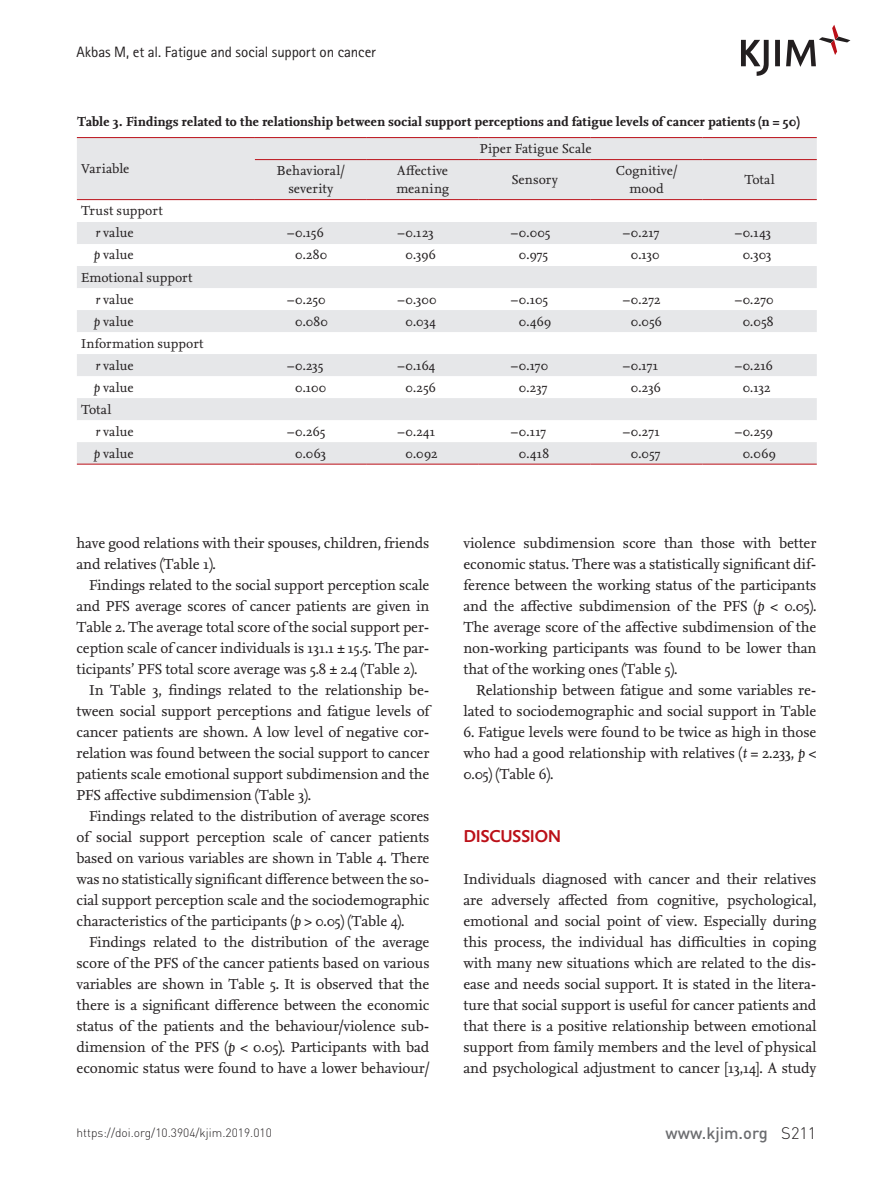
<style>
.page{position:relative;width:893px;height:1191px;background:#fff}
.page>*{position:absolute;margin:0;border:0;box-sizing:border-box;transform-origin:0 0}
.제목1{font:700 18px "Nexus Sans";letter-spacing:-.015em;color:#bb1018}
.t1{font:500 16.5px "DIN Pro";color:#6c6d70}
.들였쓰기_본문{font:15px/21px "Nexus Serif";letter-spacing:-.01em;color:#231f20;text-align:justify}
.본문첫단락{font:15px/21px "Nexus Serif";letter-spacing:-.01em;color:#231f20;text-align:justify}
.t2{font:15px "Rotis Sans Serif Std";letter-spacing:-.01em;color:#231f20}
.테이블{font:13.5px/18px "Nexus Serif";letter-spacing:.01em;color:#231f20}
.테이블제목{font:700 13.5px "Nexus Serif";letter-spacing:.005em;color:#231f20}
.t3{font:300 12px "DIN Pro";color:#231f20}
.s1{font-style:italic}
.s2{font-weight:300;color:#231f20}
</style>
<div class="page">
<svg style="left:741px;top:25px;width:109px;height:51px"></svg>
<svg style="left:77px;top:138px;width:740px;height:326px;fill:#e6e7e9"></svg>
<hr style="left:255px;top:159px;width:112px;height:1px;background:#bb1018">
<hr style="left:367px;top:159px;width:112px;height:1px;background:#bb1018">
<hr style="left:479px;top:159px;width:112px;height:1px;background:#bb1018">
<hr style="left:591px;top:159px;width:112px;height:1px;background:#bb1018">
<hr style="left:703px;top:159px;width:114px;height:1px;background:#bb1018">
<hr style="left:77px;top:137px;width:178px;height:1px;background:#bb1018">
<hr style="left:255px;top:137px;width:112px;height:1px;background:#bb1018">
<hr style="left:367px;top:137px;width:112px;height:1px;background:#bb1018">
<hr style="left:479px;top:137px;width:112px;height:1px;background:#bb1018">
<hr style="left:591px;top:137px;width:112px;height:1px;background:#bb1018">
<hr style="left:703px;top:137px;width:114px;height:1px;background:#bb1018">
<hr style="left:77px;top:199px;width:178px;height:1px;background:#bb1018">
<hr style="left:255px;top:199px;width:112px;height:1px;background:#bb1018">
<hr style="left:367px;top:199px;width:112px;height:1px;background:#bb1018">
<hr style="left:479px;top:199px;width:112px;height:1px;background:#bb1018">
<hr style="left:591px;top:199px;width:112px;height:1px;background:#bb1018">
<hr style="left:703px;top:199px;width:114px;height:1px;background:#bb1018">
<hr style="left:77px;top:464px;width:178px;height:1px;background:#bb1018">
<hr style="left:255px;top:464px;width:112px;height:1px;background:#bb1018">
<hr style="left:367px;top:464px;width:112px;height:1px;background:#bb1018">
<hr style="left:479px;top:464px;width:112px;height:1px;background:#bb1018">
<hr style="left:591px;top:464px;width:112px;height:1px;background:#bb1018">
<hr style="left:703px;top:464px;width:114px;height:1px;background:#bb1018">
<p class="t2" style="left:77px;top:43px;width:301px">Akbas M, et al. Fatigue and social support on cancer</p>
<p class="테이블제목" style="left:77px;top:113px;width:724px">Table 3. Findings related to the relationship between social support perceptions and fatigue levels of cancer patients (n = 50)</p>
<p class="테이블" style="left:81px;top:159px;width:50px">Variable</p>
<p class="테이블" style="left:480px;top:139px;width:113px">Piper Fatigue Scale</p>
<p class="테이블" style="left:277px;top:161px;width:69px">Behavioral/</p>
<p class="테이블" style="left:288px;top:179px;width:47px">severity</p>
<p class="테이블" style="left:616px;top:161px;width:63px">Cognitive/</p>
<p class="테이블" style="left:629px;top:179px;width:36px">mood</p>
<p class="테이블" style="left:396px;top:161px;width:54px">Affective meaning</p>
<p class="테이블" style="left:511px;top:170px;width:48px">Sensory</p>
<p class="테이블" style="left:744px;top:170px;width:32px">Total</p>
<p class="테이블" style="left:81px;top:202px;width:83px">Trust support</p>
<p class="테이블" style="left:95px;top:224px;width:40px"><span class="s1">r</span> value</p>
<p class="테이블" style="left:287px;top:224px;width:38px">–0.156</p>
<p class="테이블" style="left:398px;top:224px;width:38px">–0.123</p>
<p class="테이블" style="left:511px;top:224px;width:41px">–0.005</p>
<p class="테이블" style="left:623px;top:224px;width:38px">–0.217</p>
<p class="테이블" style="left:735px;top:224px;width:38px">–0.143</p>
<p class="테이블" style="left:94px;top:246px;width:41px"><span class="s1">p</span> value</p>
<p class="테이블" style="left:295px;top:246px;width:34px">0.280</p>
<p class="테이블" style="left:405px;top:246px;width:32px">0.396</p>
<p class="테이블" style="left:519px;top:246px;width:31px">0.975</p>
<p class="테이블" style="left:631px;top:246px;width:30px">0.130</p>
<p class="테이블" style="left:743px;top:246px;width:30px">0.303</p>
<p class="테이블" style="left:81px;top:268px;width:113px">Emotional support</p>
<p class="테이블" style="left:95px;top:290px;width:40px"><span class="s1">r</span> value</p>
<p class="테이블" style="left:287px;top:290px;width:40px">–0.250</p>
<p class="테이블" style="left:398px;top:290px;width:40px">–0.300</p>
<p class="테이블" style="left:511px;top:290px;width:38px">–0.105</p>
<p class="테이블" style="left:623px;top:290px;width:39px">–0.272</p>
<p class="테이블" style="left:735px;top:290px;width:40px">–0.270</p>
<p class="테이블" style="left:94px;top:312px;width:41px"><span class="s1">p</span> value</p>
<p class="테이블" style="left:295px;top:312px;width:34px">0.080</p>
<p class="테이블" style="left:405px;top:312px;width:32px">0.034</p>
<p class="테이블" style="left:519px;top:312px;width:34px">0.469</p>
<p class="테이블" style="left:631px;top:312px;width:33px">0.056</p>
<p class="테이블" style="left:743px;top:312px;width:32px">0.058</p>
<p class="테이블" style="left:81px;top:334px;width:124px">Information support</p>
<p class="테이블" style="left:95px;top:356px;width:40px"><span class="s1">r</span> value</p>
<p class="테이블" style="left:287px;top:356px;width:37px">–0.235</p>
<p class="테이블" style="left:398px;top:356px;width:39px">–0.164</p>
<p class="테이블" style="left:511px;top:356px;width:38px">–0.170</p>
<p class="테이블" style="left:623px;top:356px;width:37px">–0.171</p>
<p class="테이블" style="left:735px;top:356px;width:39px">–0.216</p>
<p class="테이블" style="left:94px;top:378px;width:41px"><span class="s1">p</span> value</p>
<p class="테이블" style="left:295px;top:378px;width:33px">0.100</p>
<p class="테이블" style="left:405px;top:378px;width:32px">0.256</p>
<p class="테이블" style="left:519px;top:378px;width:30px">0.237</p>
<p class="테이블" style="left:631px;top:378px;width:32px">0.236</p>
<p class="테이블" style="left:743px;top:378px;width:29px">0.132</p>
<p class="테이블" style="left:81px;top:400px;width:32px">Total</p>
<p class="테이블" style="left:95px;top:422px;width:40px"><span class="s1">r</span> value</p>
<p class="테이블" style="left:287px;top:422px;width:40px">–0.265</p>
<p class="테이블" style="left:398px;top:422px;width:39px">–0.241</p>
<p class="테이블" style="left:511px;top:422px;width:37px">–0.117</p>
<p class="테이블" style="left:623px;top:422px;width:38px">–0.271</p>
<p class="테이블" style="left:735px;top:422px;width:39px">–0.259</p>
<p class="테이블" style="left:94px;top:444px;width:41px"><span class="s1">p</span> value</p>
<p class="테이블" style="left:295px;top:444px;width:33px">0.063</p>
<p class="테이블" style="left:405px;top:444px;width:34px">0.092</p>
<p class="테이블" style="left:519px;top:444px;width:32px">0.418</p>
<p class="테이블" style="left:631px;top:444px;width:31px">0.057</p>
<p class="테이블" style="left:743px;top:444px;width:35px">0.069</p>
<p class="들였쓰기_본문" style="left:77px;top:532px;width:354px">have good relations with their spouses, children, friends and relatives (Table 1).</p>
<p class="들였쓰기_본문" style="left:77px;top:574px;width:354px;text-indent:13px">Findings related to the social support perception scale and PFS average scores of cancer patients are given in Table 2. The average total score of the social support per&shy;ception scale of cancer individuals is 131.1 ± 15.5. The par&shy;ticipants’ PFS total score average was 5.8 ± 2.4 (Table 2).</p>
<p class="들였쓰기_본문" style="left:77px;top:679px;width:354px;text-indent:13px">In Table 3, findings related to the relationship be&shy;tween social support perceptions and fatigue levels of cancer patients are shown. A low level of negative cor&shy;relation was found between the social support to cancer patients scale emotional support subdimension and the PFS affective subdimension (Table 3).</p>
<p class="들였쓰기_본문" style="left:77px;top:805px;width:354px;text-indent:13px">Findings related to the distribution of average scores of social support perception scale of cancer patients based on various variables are shown in Table 4. There was no statistically significant difference between the so&shy;cial support perception scale and the sociodemographic characteristics of the participants (<span class="s1">p</span> &gt; 0.05) (Table 4).</p>
<p class="들였쓰기_본문" style="left:77px;top:931px;width:354px;text-indent:13px">Findings related to the distribution of the average score of the PFS of the cancer patients based on various variables are shown in Table 5. It is observed that the there is a significant difference between the economic status of the patients and the behaviour/violence sub&shy;dimension of the PFS (<span class="s1">p</span> &lt; 0.05). Participants with bad economic status were found to have a lower behaviour/</p>
<p class="들였쓰기_본문" style="left:463px;top:532px;width:354px">violence subdimension score than those with better economic status. There was a statistically significant dif&shy;ference between the working status of the participants and the affective subdimension of the PFS (<span class="s1">p</span> &lt; 0.05).<br>The average score of the affective subdimension of the non-working participants was found to be lower than that of the working ones (Table 5).</p>
<p class="들였쓰기_본문" style="left:463px;top:679px;width:354px;text-align:right">Relationship between fatigue and some variables re&shy;lated to sociodemographic and social support in Table</p>
<p class="들였쓰기_본문" style="left:463px;top:721px;width:354px">6. Fatigue levels were found to be twice as high in those who had a good relationship with relatives (<span class="s1">t</span> = 2.233, <span class="s1">p</span> &lt; 0.05) (Table 6).</p>
<p class="제목1" style="left:463px;top:824px;width:99px">DISCUSSION</p>
<p class="본문첫단락" style="left:463px;top:868px;width:354px">Individuals diagnosed with cancer and their relatives are adversely affected from cognitive, psychological, emotional and social point of view. Especially during this process, the individual has difficulties in coping with many new situations which are related to the dis&shy;ease and needs social support. It is stated in the litera&shy;ture that social support is useful for cancer patients and that there is a positive relationship between emotional support from family members and the level of physical and psychological adjustment to cancer [13,14]. A study</p>
<p class="t3" style="left:77px;top:1124px;width:197px">https://doi.org/10.3904/kjim.2019.010</p>
<p class="t1" style="left:666px;top:1121px;width:152px">www.kjim.org <span class="s2">S211</span></p>
</div>
